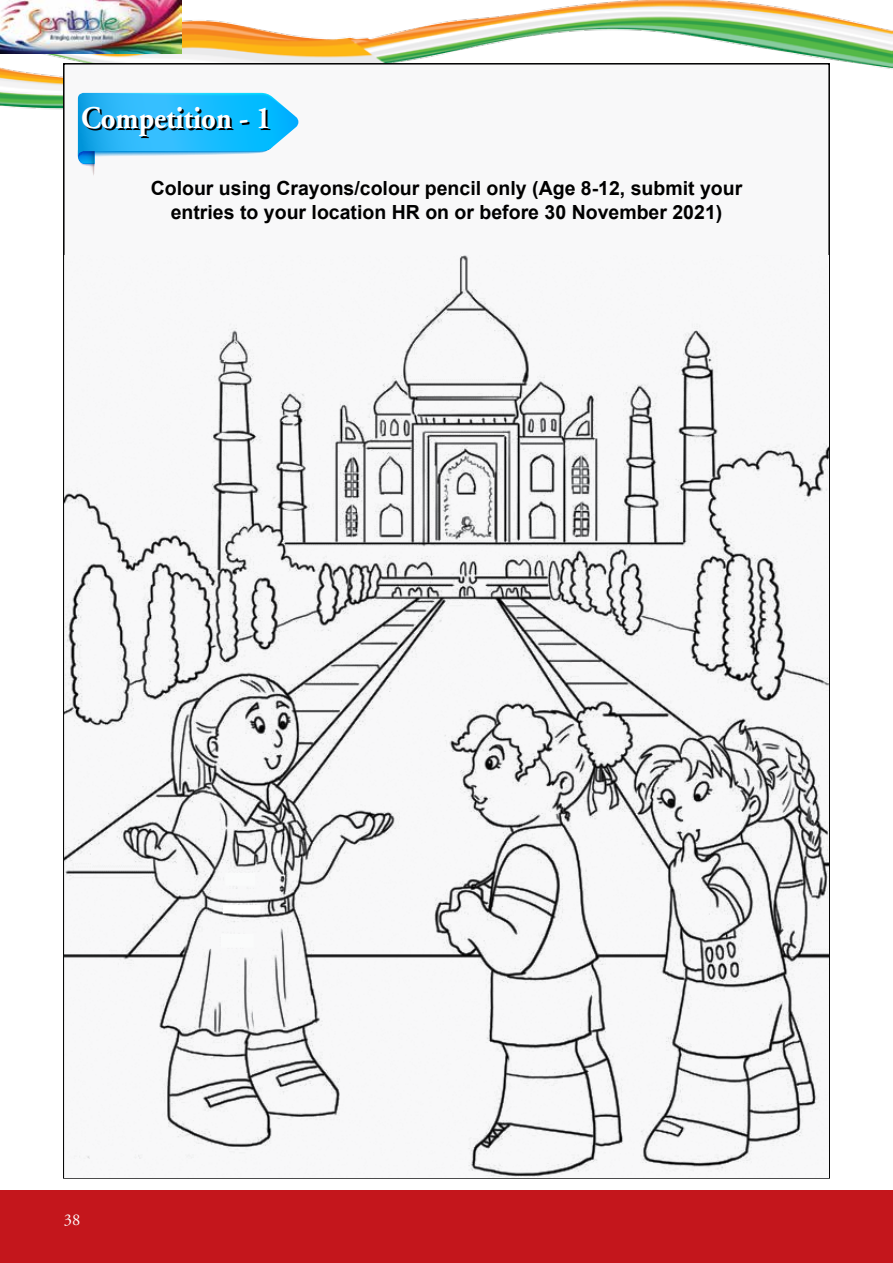
<style>
.page{position:relative;width:893px;height:1263px;background:#fff}
.page>*{position:absolute;margin:0;border:0;box-sizing:border-box;transform-origin:0 0}
.t1{font:700 31.5px "Adobe Garamond";color:#000;scale:.91 1}
.t2{font:700 19.5px/24px "Arial";color:#000;text-align:center}
.t3{font:16.5px "Adobe Garamond";color:#fff}
</style>
<div class="page">
<img style="left:0;top:0;width:893px;height:110px">
<img style="left:0;top:0;width:181px;height:53px">
<div style="left:0;top:1191px;width:893px;height:72px;background:#c4161c"></div>
<div style="left:63px;top:63px;width:767px;height:1116px;background:#f8f8f9;border:2px solid #000"></div>
<img style="left:65px;top:256px;width:763px;height:921px">
<svg style="left:78px;top:92px;width:220px;height:83px"></svg>
<h1 class="t1" style="left:83px;top:103px;width:210px">Competition - 1</h1>
<p class="t2" style="left:151px;top:176px;width:593px">Colour using Crayons/colour pencil only (Age 8-12, submit your entries to your location HR on or before 30 November 2021)</p>
<p class="t3" style="left:64px;top:1210px;width:18px">38</p>
</div>
